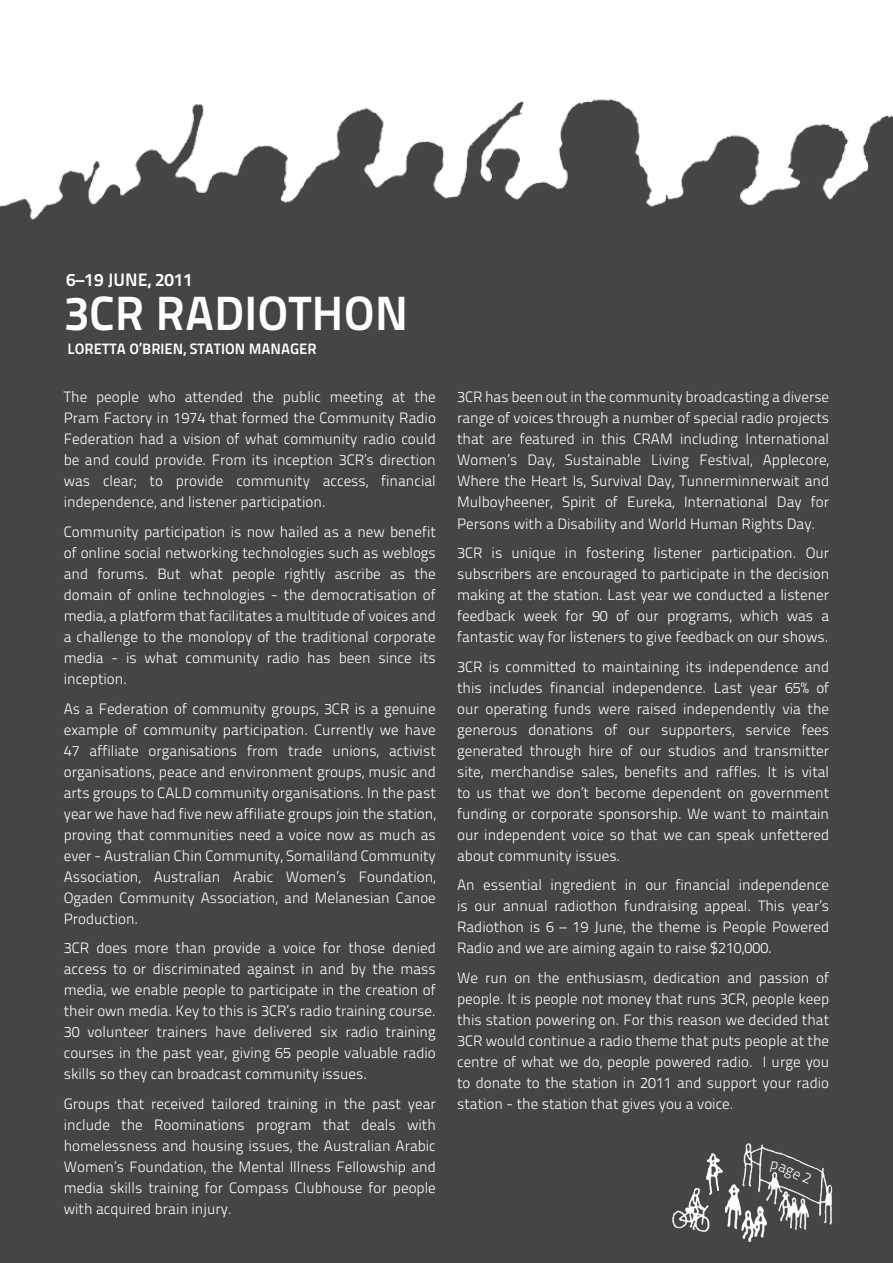
<style>
.page{position:relative;width:893px;height:1263px;background:#fff}
.page>*{position:absolute;margin:0;border:0;box-sizing:border-box;transform-origin:0 0}
.t1{font:48px "Titillium Maps 29 L 800 wt";color:#fff}
.t2{font:18px "Titillium Maps 29 L 800 wt";color:#fff}
.t3{font:15px/21px "Titillium Text 22 L 250 wt";color:#fff;text-align:justify}
.t4{font:15px "Titillium Maps 29 L 800 wt";color:#fff}
</style>
<div class="page">
<div style="left:0;top:98px;width:893px;height:1165px;background:#454545"></div>
<img style="left:742px;top:1142px;width:92px;height:88px">
<img style="left:725px;top:1184px;width:41px;height:58px">
<img style="left:671px;top:1186px;width:40px;height:46px">
<img style="left:707px;top:1154px;width:15px;height:40px">
<svg style="left:770px;top:1161px;width:42px;height:23px"></svg>
<p class="t2" style="left:66px;top:265px;width:129px">6–19 JUNE, 2011</p>
<h1 class="t1" style="left:64px;top:276px;width:346px">3CR RADIOTHON</h1>
<p class="t4" style="left:68px;top:337px;width:251px">LORETTA O’BRIEN, STATION MANAGER</p>
<p class="t3" style="left:64px;top:386px;width:374px">The people who attended the public meeting at the Pram Factory in 1974 that formed the Community Radio Federation had a vision of what community radio could be and could provide. From its inception 3CR’s direction was clear; to provide community access, financial independence, and listener participation.</p>
<p class="t3" style="left:64px;top:520px;width:374px">Community participation is now hailed as a new benefit of online social networking technologies such as weblogs and forums. But what people rightly ascribe as the domain of online technologies - the democratisation of media, a platform that facilitates a multitude of voices and a challenge to the monolopy of the traditional corporate media - is what community radio has been since its inception.</p>
<p class="t3" style="left:64px;top:697px;width:374px">As a Federation of community groups, 3CR is a genuine example of community participation. Currently we have 47 affiliate organisations from trade unions, activist organisations, peace and environment groups, music and arts groups to CALD community organisations. In the past year we have had five new affiliate groups join the station, proving that communities need a voice now as much as ever - Australian Chin Community, Somaliland Community Association, Australian Arabic Women’s Foundation, Ogaden Community Association, and Melanesian Canoe Production.</p>
<p class="t3" style="left:64px;top:936px;width:374px">3CR does more than provide a voice for those denied access to or discriminated against in and by the mass media, we enable people to participate in the creation of their own media. Key to this is 3CR’s radio training course.<br>30 volunteer trainers have delivered six radio training courses in the past year, giving 65 people valuable radio skills so they can broadcast community issues.</p>
<p class="t3" style="left:64px;top:1092px;width:374px">Groups that received tailored training in the past year include the Roominations program that deals with homelessness and housing issues, the Australian Arabic Women’s Foundation, the Mental Illness Fellowship and media skills training for Compass Clubhouse for people with acquired brain injury.</p>
<p class="t3" style="left:457px;top:386px;width:374px">3CR has been out in the community broadcasting a diverse range of voices through a number of special radio projects that are featured in this CRAM including International Women’s Day, Sustainable Living Festival, Applecore, Where the Heart Is, Survival Day, Tunnerminnerwait and Mulboyheener, Spirit of Eureka, International Day for Persons with a Disability and World Human Rights Day.</p>
<p class="t3" style="left:457px;top:541px;width:374px">3CR is unique in fostering listener participation. Our subscribers are encouraged to participate in the decision making at the station. Last year we conducted a listener feedback week for 90 of our programs, which was a fantastic way for listeners to give feedback on our shows.</p>
<p class="t3" style="left:457px;top:655px;width:374px">3CR is committed to maintaining its independence and this includes financial independence. Last year 65% of our operating funds were raised independently via the generous donations of our supporters, service fees generated through hire of our studios and transmitter site, merchandise sales, benefits and raffles. It is vital to us that we don’t become dependent on government funding or corporate sponsorship. We want to maintain our independent voice so that we can speak unfettered about community issues.</p>
<p class="t3" style="left:457px;top:873px;width:374px">An essential ingredient in our financial independence is our annual radiothon fundraising appeal. This year’s Radiothon is 6 – 19 June, the theme is People Powered Radio and we are aiming again to raise $210,000.</p>
<p class="t3" style="left:457px;top:966px;width:374px">We run on the enthusiasm, dedication and passion of people. It is people not money that runs 3CR, people keep this station powering on. For this reason we decided that 3CR would continue a radio theme that puts people at the centre of what we do, people powered radio. I urge you to donate to the station in 2011 and support your radio station - the station that gives you a voice.</p>
</div>
